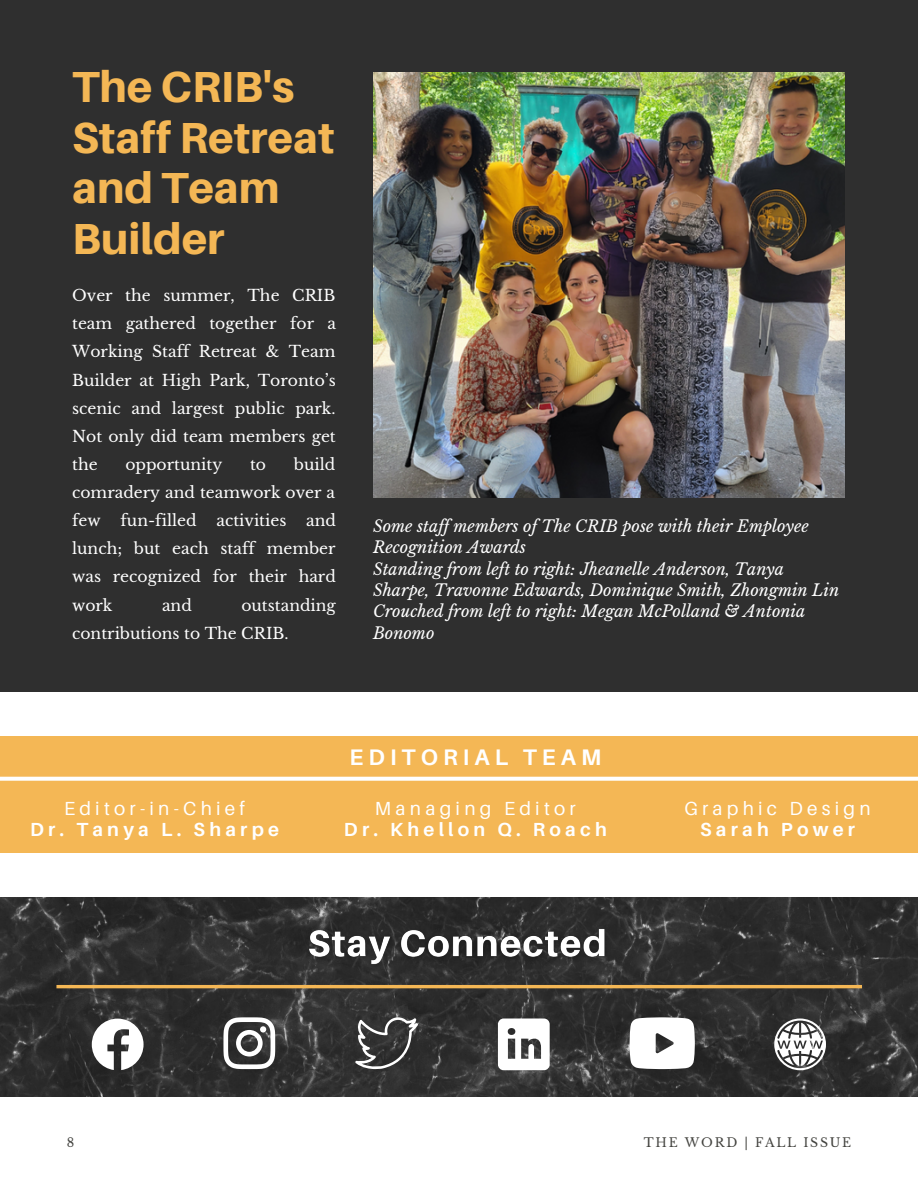
<style>
.page{position:relative;width:918px;height:1188px;background:#fff}
.page>*{position:absolute;margin:0;border:0;box-sizing:border-box;transform-origin:0 0}
.t1{font:800 43.5px/50.7px "Aileron";color:#f4b755}
.t2{font:700 22.5px "Aileron";letter-spacing:.225em;color:#fff}
.t3{font:700 18.9px "Aileron";letter-spacing:.225em;color:#fff}
.t4{font:18.9px "Aileron";letter-spacing:.225em;color:#fff}
.t5{font:italic 16.2px/21.3px "Libre Baskerville";color:#fff}
.t6{font:15.6px/28.2px "Libre Baskerville";color:#fff;text-align:justify}
.t7{font:12.45px "Libre Baskerville";letter-spacing:.14em;color:#444440}
</style>
<div class="page">
<img style="left:0;top:897px;width:918px;height:199px">
<svg style="left:774px;top:1019px;width:52px;height:51px"></svg>
<svg style="left:355px;top:1017px;width:63px;height:52px;background:#585858"></svg>
<svg style="left:630px;top:1017px;width:65px;height:52px"></svg>
<svg style="left:223px;top:1017px;width:52px;height:52px"></svg>
<div style="left:260px;top:1026px;width:6px;height:7px;background:#fff;border-radius:50%"></div>
<svg style="left:498px;top:1019px;width:52px;height:51px"></svg>
<svg style="left:92px;top:1019px;width:52px;height:51px"></svg>
<hr style="left:56px;top:985px;width:806px;height:3px;background:#f4b755">
<div style="left:0;top:0;width:918px;height:692px;background:#2f2f2f"></div>
<img style="left:373px;top:73px;width:471px;height:425px">
<div style="left:0;top:736px;width:918px;height:117px;background:#f4b755"></div>
<svg style="left:0;top:777px;width:918px;height:4px;background:#fefaf3"></svg>
<img style="left:299px;top:912px;width:317px;height:65px">
<h1 class="t1" style="left:72px;top:61px;width:264px">The CRIB's<br>Staff Retreat and Team<br>Builder</h1>
<p class="t6" style="left:72px;top:282px;width:266px">Over the summer, The CRIB team gathered together for a Working Staff Retreat &amp; Team Builder at High Park, Toronto’s scenic and largest public park.<br>Not only did team members get the</p>
<p class="t6" style="left:72px;top:450px;width:265px;text-indent:222px">build comradery and teamwork over a few</p>
<p class="t6" style="left:125px;top:450px;width:99px">opportunity</p>
<p class="t6" style="left:250px;top:450px;width:18px">to</p>
<p class="t6" style="left:72px;top:507px;width:266px;text-indent:234px">and lunch; but each staff member was recognized for their hard work</p>
<p class="t6" style="left:121px;top:507px;width:77px">fun-filled</p>
<p class="t6" style="left:216px;top:507px;width:72px">activities</p>
<p class="t6" style="left:72px;top:591px;width:265px;text-indent:169px">outstanding contributions to The CRIB.</p>
<p class="t6" style="left:162px;top:591px;width:31px">and</p>
<p class="t5" style="left:373px;top:516px;width:468px">Some staf members of The CRIB pose with their Employee Recognition Awards<br>Standing from left to right: Jheanelle Anderson, Tanya Sharpe, Travonne Edwards, Dominique Smith, Zhongmin Lin Crouched from left to right: Megan McPolland &amp; Antonia Bonomo</p>
<p class="t4" style="left:64px;top:797px;width:182px">Editor-in-Chief</p>
<p class="t3" style="left:30px;top:818px;width:251px">Dr. Tanya L. Sharpe</p>
<h2 class="t2" style="left:350px;top:743px;width:253px">EDITORIAL TEAM</h2>
<p class="t4" style="left:375px;top:797px;width:202px">Managing Editor</p>
<p class="t3" style="left:344px;top:818px;width:264px">Dr. Khellon Q. Roach</p>
<p class="t4" style="left:684px;top:797px;width:188px">Graphic Design</p>
<p class="t3" style="left:700px;top:818px;width:157px">Sarah Power</p>
<p class="t7" style="left:67px;top:1135px;width:9px">8</p>
<p class="t7" style="left:644px;top:1135px;width:209px">THE WORD | FALL ISSUE</p>
</div>
